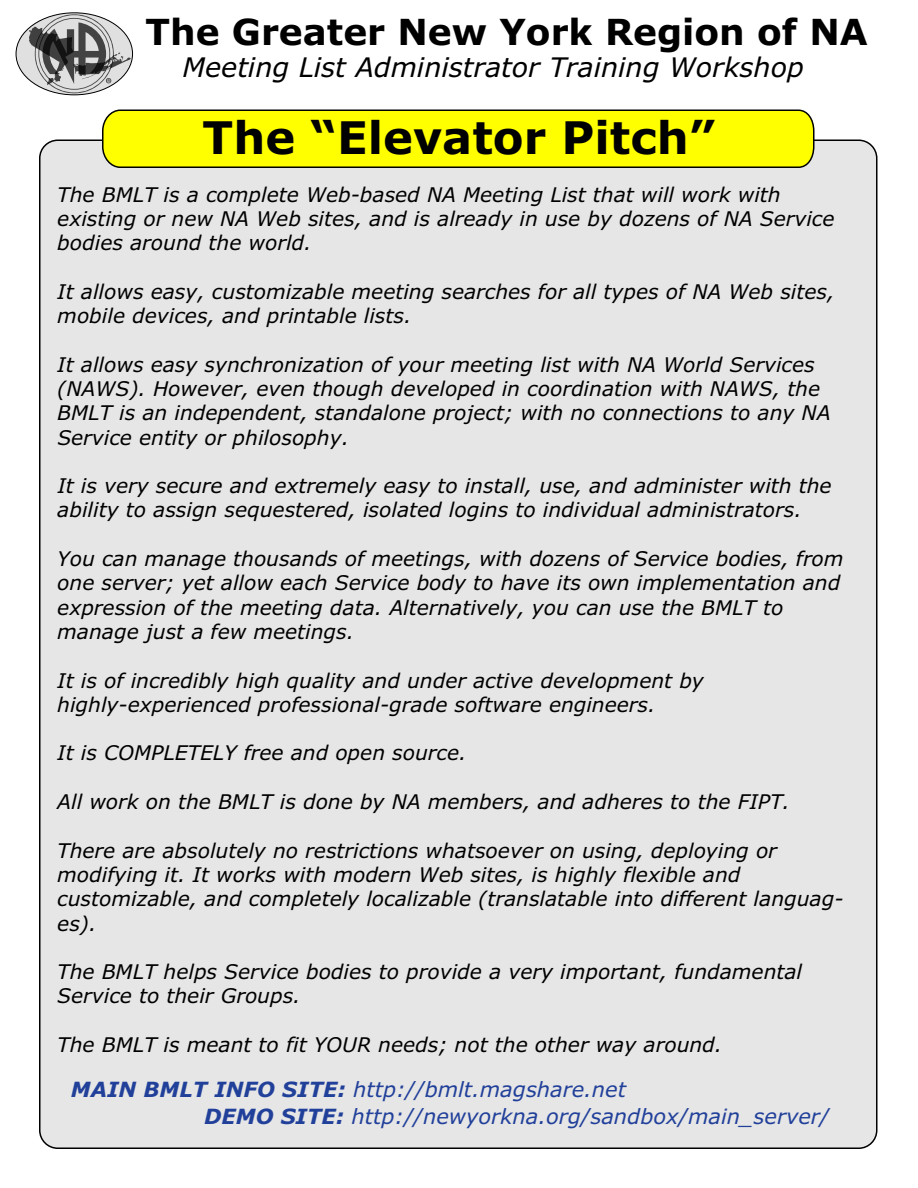
<style>
.page{position:relative;width:918px;height:1188px;background:#fff}
.page>*{position:absolute;margin:0;border:0;box-sizing:border-box;transform-origin:0 0}
.t1{font:700 45px "Verdana";color:#000}
.t2{font:700 36px "Verdana";color:#000}
.t3{font:italic 27px "Verdana";color:#000}
.t4{font:italic 21px/27.2px "Verdana";color:#21409a}
.t5{font:italic 20.25px/24.3px "Verdana";color:#000}
.s1{font-weight:700}
</style>
<div class="page">
<div style="left:40px;top:140px;width:837px;height:1008px;background:#e6e6e6;border-radius:18px"></div>
<svg style="left:101px;top:109px;width:714px;height:59px;background:#f1f104"></svg>
<svg style="left:16px;top:13px;width:117px;height:82px"></svg>
<svg style="left:29px;top:14px;width:102px;height:79px;background:#a0a0a0"></svg>
<h2 class="t2" style="left:145px;top:9px;width:724px">The Greater New York Region of NA</h2>
<h3 class="t3" style="left:182px;top:50px;width:623px">Meeting List Administrator Training Workshop</h3>
<h1 class="t1" style="left:203px;top:109px;width:514px">The “Elevator Pitch”</h1>
<p class="t5" style="left:57px;top:181px;width:779px">The BMLT is a complete Web-based NA Meeting List that will work with existing or new NA Web sites, and is already in use by dozens of NA Service bodies around the world.</p>
<p class="t5" style="left:57px;top:279px;width:779px">It allows easy, customizable meeting searches for all types of NA Web sites, mobile devices, and printable lists.</p>
<p class="t5" style="left:57px;top:351px;width:775px">It allows easy synchronization of your meeting list with NA World Services (NAWS). However, even though developed in coordination with NAWS, the BMLT is an independent, standalone project; with no connections to any NA Service entity or philosophy.</p>
<p class="t5" style="left:57px;top:473px;width:776px">It is very secure and extremely easy to install, use, and administer with the ability to assign sequestered, isolated logins to individual administrators.</p>
<p class="t5" style="left:57px;top:546px;width:788px">You can manage thousands of meetings, with dozens of Service bodies, from one server; yet allow each Service body to have its own implementation and expression of the meeting data. Alternatively, you can use the BMLT to manage just a few meetings.</p>
<p class="t5" style="left:57px;top:667px;width:648px">It is of incredibly high quality and under active development by highly-experienced professional-grade software engineers.</p>
<p class="t5" style="left:57px;top:740px;width:411px">It is COMPLETELY free and open source.</p>
<p class="t5" style="left:57px;top:789px;width:734px">All work on the BMLT is done by NA members, and adheres to the FIPT.</p>
<p class="t5" style="left:57px;top:837px;width:788px">There are absolutely no restrictions whatsoever on using, deploying or modifying it. It works with modern Web sites, is highly flexible and customizable, and completely localizable (translatable into different languag&shy;es).</p>
<p class="t5" style="left:57px;top:959px;width:746px">The BMLT helps Service bodies to provide a very important, fundamental<br>Service to their Groups.</p>
<p class="t5" style="left:57px;top:1032px;width:667px">The BMLT is meant to fit YOUR needs; not the other way around.</p>
<p class="t4" style="left:204px;top:1075px;width:627px;text-indent:-133px"><span class="s1">MAIN BMLT INFO SITE:</span> http://bmlt.magshare.net<br><span class="s1">DEMO SITE:</span> http://newyorkna.org/sandbox/main_server/</p>
</div>
